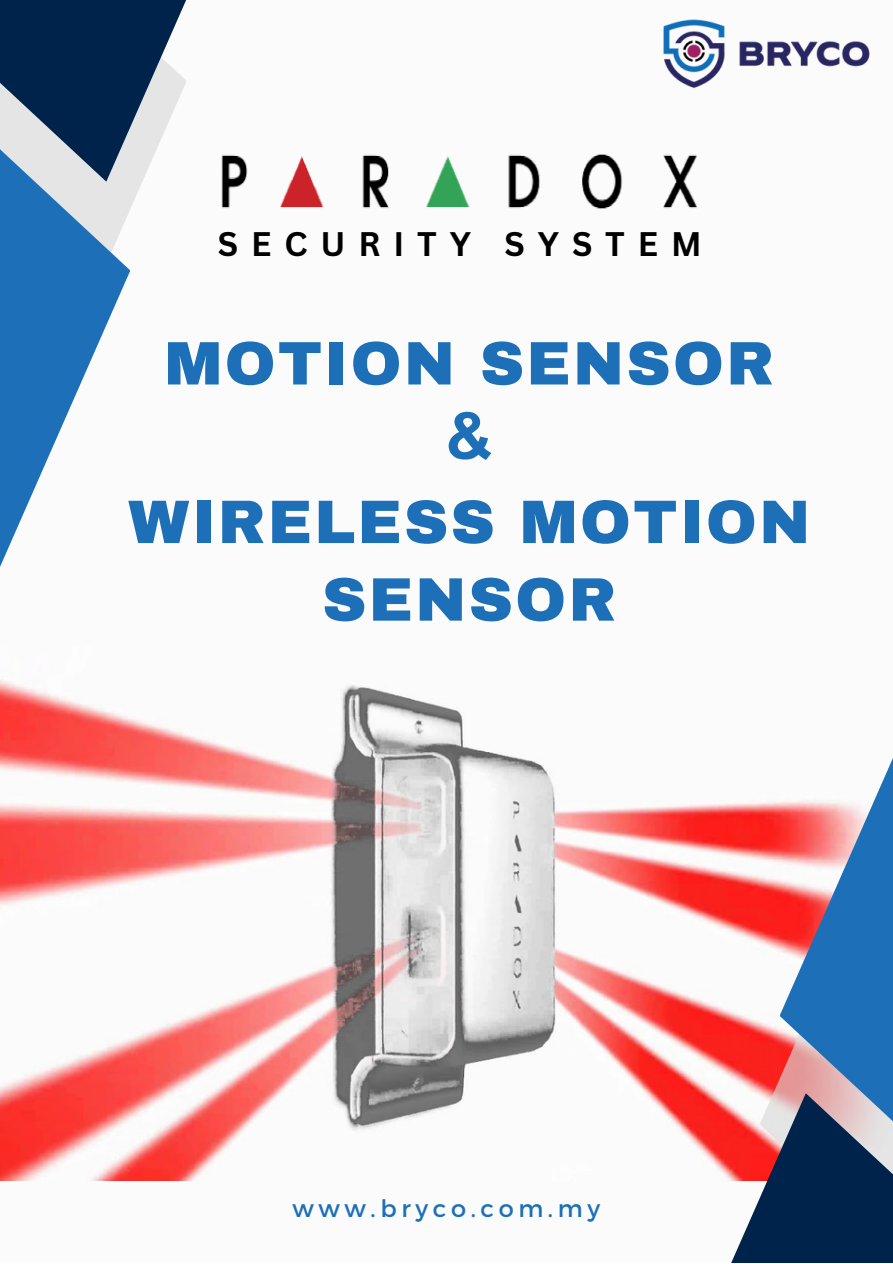
<style>
.page{position:relative;width:893px;height:1264px;background:#fff}
.page>*{position:absolute;margin:0;border:0;box-sizing:border-box;transform-origin:0 0}
.t1{font:700 64.5px "Arial MT Pro";color:#1d70b7}
.t2{font:900 61.5px/77.6px "Archivo";letter-spacing:.035em;color:#1d70b7;text-align:center}
.t3{font:700 33.15px "Canva Sans";letter-spacing:.39em;color:#000}
.t4{font:24px "Montserrat";letter-spacing:.195em;color:#1d70b7}
</style>
<div class="page">
<div style="left:0;top:0;width:892px;height:1262px;background:#fbfbfb"></div>
<svg style="left:0;top:182px;width:130px;height:385px;fill:#1d70b7"></svg>
<svg style="left:0;top:0;width:186px;height:182px;background:#536a85"></svg>
<img style="left:0;top:680px;width:759px;height:500px">
<svg style="left:759px;top:802px;width:20px;height:291px"></svg>
<svg style="left:779px;top:760px;width:113px;height:333px;fill:#1d70b7"></svg>
<svg style="left:630px;top:1093px;width:262px;height:169px"></svg>
<img style="left:221px;top:154px;width:476px;height:55px">
<img style="left:663px;top:19px;width:207px;height:69px">
<p class="t3" style="left:218px;top:221px;width:485px">SECURITY SYSTEM</p>
<p class="t2" style="left:164px;top:325px;width:611px">MOTION SENSOR</p>
<p class="t1" style="left:446px;top:412px;width:48px">&amp;</p>
<p class="t2" style="left:128px;top:483px;width:683px">WIRELESS MOTION<br>SENSOR</p>
<p class="t4" style="left:292px;top:1192px;width:309px">www.bryco.com.my</p>
</div>
